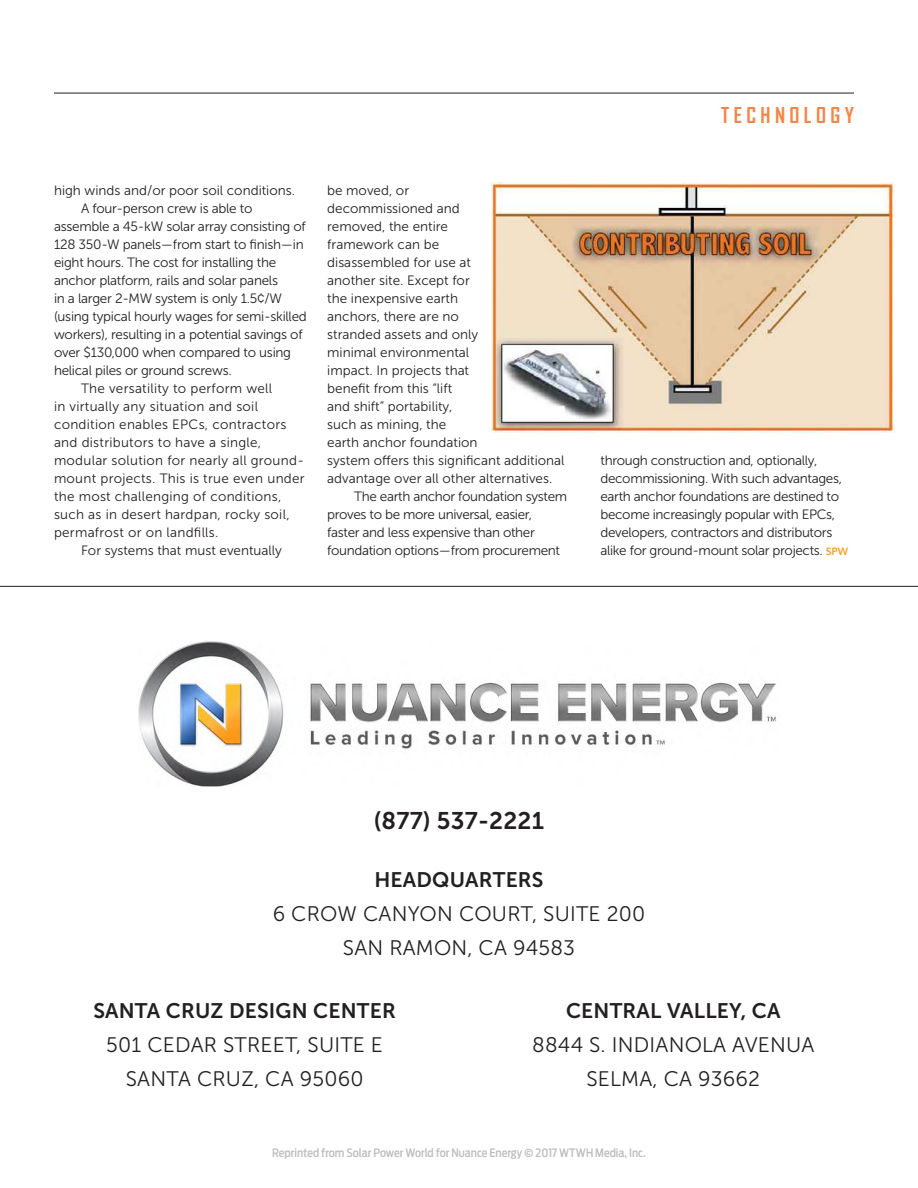
<style>
.page{position:relative;width:918px;height:1188px;background:#fff}
.page>*{position:absolute;margin:0;border:0;box-sizing:border-box;transform-origin:0 0}
.body{font:24px "Museo Sans 700";letter-spacing:.01em;color:#231f20}
.body-2{font:21px "Museo Sans 300";letter-spacing:.01em;color:#231f20}
.body-3{font:21px "Museo Sans 700";letter-spacing:.01em;color:#231f20}
.t1{font:700 21px "Agency FB";letter-spacing:.21em;color:#f58546}
.body-4{font:13.5px/18px "Museo Sans 300";letter-spacing:-.005em;color:#231f20}
.body-5{font:13.5px/18px "Museo Sans 300";letter-spacing:-.025em;color:#231f20}
.body-6{font:13.5px/18px "Museo Sans 300";letter-spacing:.02em;color:#231f20}
.t2{font:500 11.55px "Antenna Cond";color:#bcbdc0}
.s1{font-family:"Avenir";font-weight:800;font-size:10.5px;color:#f9a21c}
.s2{font-family:"Museo Sans 700";font-weight:400}
</style>
<div class="page">
<hr style="left:54px;top:93px;width:800px;height:1px;background:#231f20">
<hr style="left:0;top:586px;width:918px;height:1px;background:#231f20">
<img style="left:492px;top:183px;width:403px;height:250px">
<img style="left:139px;top:641px;width:637px;height:146px">
<p class="body-4" style="left:54px;top:182px;width:243px">high winds and/or poor soil conditions.</p>
<p class="body-4" style="left:54px;top:200px;width:254px;text-indent:27px">A four-person crew is able to assemble a 45-kW solar array consisting of 128 350-W panels—from start to finish—in eight hours. The cost for installing the anchor platform, rails and solar panels<br>in a larger 2-MW system is only 1.5¢/W (using typical hourly wages for semi-skilled workers), resulting in a potential savings of over $130,000 when compared to using helical piles or ground screws.</p>
<p class="body-6" style="left:54px;top:380px;width:252px;text-indent:27px">The versatility to perform well<br>in virtually any situation and soil condition enables EPCs, contractors and distributors to have a single, modular solution for nearly all ground&shy;mount projects. This is true even under the most challenging of conditions, such as in desert hardpan, rocky soil, permafrost or on landfills.</p>
<p class="body-4" style="left:81px;top:542px;width:202px">For systems that must eventually</p>
<p class="body-4" style="left:327px;top:182px;width:239px">be moved, or<br>decommissioned and<br>removed, the entire<br>framework can be<br>disassembled for use at<br>another site. Except for<br>the inexpensive earth<br>anchors, there are no<br>stranded assets and only<br>minimal environmental<br>impact. In projects that<br>benefit from this “lift<br>and shift” portability,<br>such as mining, the<br>earth anchor foundation<br>system offers this significant additional advantage over all other alternatives.</p>
<p class="body-5" style="left:327px;top:488px;width:241px;text-indent:27px">The earth anchor foundation system proves to be more universal, easier, faster and less expensive than other foundation options—from procurement</p>
<p class="t1" style="left:721px;top:103px;width:134px">TECHNOLOGY</p>
<p class="body-5" style="left:601px;top:452px;width:249px">through construction and, optionally, decommissioning. With such advantages, earth anchor foundations are destined to become increasingly popular with EPCs, developers, contractors and distributors alike for ground-mount solar projects. <span class="s1">SPW</span></p>
<p class="body" style="left:374px;top:808px;width:172px">(877) 537-2221</p>
<p class="body-3" style="left:374px;top:869px;width:171px">HEADQUARTERS</p>
<p class="body-2" style="left:273px;top:903px;width:374px">6 CROW CANYON COURT, SUITE 200</p>
<p class="body-2" style="left:343px;top:937px;width:234px">SAN RAMON, CA 94583</p>
<p class="body-3" style="left:93px;top:999px;width:304px">SANTA CRUZ DESIGN CENTER</p>
<p class="body-2" style="left:106px;top:1033px;width:278px">501 CEDAR STREET, SUITE E</p>
<p class="body-2" style="left:126px;top:1067px;width:239px">SANTA CRUZ, CA 95060</p>
<p class="body-3" style="left:566px;top:999px;width:216px">CENTRAL VALLEY, CA</p>
<p class="body-2" style="left:532px;top:1033px;width:284px">8844 S. INDIANOLA AVENUA</p>
<p class="body-2" style="left:586px;top:1067px;width:175px">SELMA, CA 93662</p>
<p class="t2" style="left:272px;top:1146px;width:375px">Reprinted from Solar Power World for Nuance Energy <span class="s2">©</span> 2017 WTWH Media, Inc.</p>
</div>
